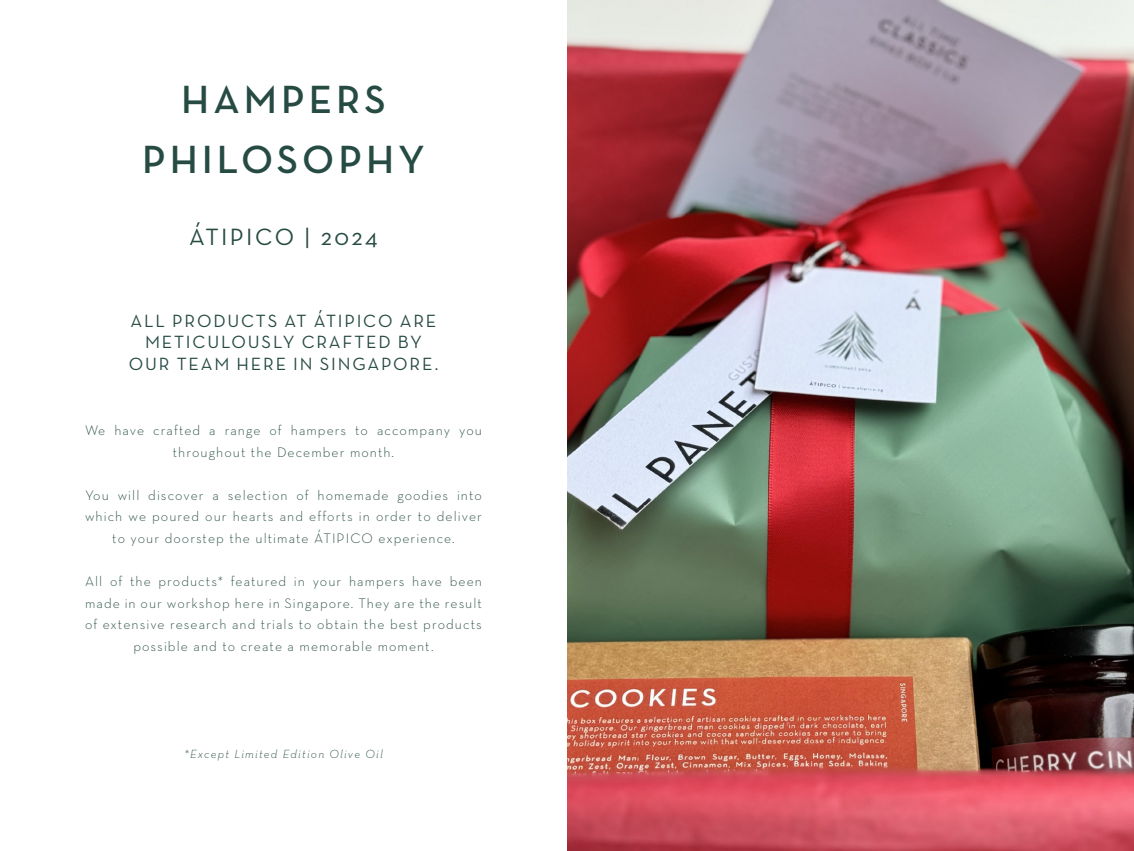
<style>
.page{position:relative;width:1134px;height:851px;background:#fff}
.page>*{position:absolute;margin:0;border:0;box-sizing:border-box;transform-origin:0 0}
.COVER_PAGE_TITLE{font:600 40px "Neutra Text";letter-spacing:.1em;color:#264b43}
.COVER_PAGE_SUBTITLE{font:24px "Neutra Text";letter-spacing:.1em;color:#264b43}
.MENU_DESCRIPTION{font:18px/21.6px "Neutra Text TF";letter-spacing:.1em;color:#264b43;text-align:center}
.LONG_TEXT{font:300 14px/21.6px "Neutra Text";letter-spacing:.075em;color:#264b43;text-align:center}
.LONG_TEXT-2{font:italic 300 12px "Neutra Text";letter-spacing:.1em;color:#264b43}
</style>
<div class="page">
<img style="left:567px;top:0;width:567px;height:850px">
<p class="COVER_PAGE_TITLE" style="left:181px;top:75px;width:206px">HAMPERS</p>
<p class="COVER_PAGE_TITLE" style="left:142px;top:135px;width:284px">PHILOSOPHY</p>
<p class="COVER_PAGE_SUBTITLE" style="left:189px;top:222px;width:190px">ÁTIPICO | 2024</p>
<p class="MENU_DESCRIPTION" style="left:131px;top:309px;width:307px">ALL PRODUCTS AT ÁTIPICO ARE<br>METICULOUSLY CRAFTED BY</p>
<p class="MENU_DESCRIPTION" style="left:129px;top:353px;width:311px">OUR TEAM HERE IN SINGAPORE.</p>
<p class="LONG_TEXT" style="left:85px;top:419px;width:398px">We have crafted a range of hampers to accompany you throughout the December month.</p>
<p class="LONG_TEXT" style="left:85px;top:484px;width:398px">You will discover a selection of homemade goodies into which we poured our hearts and efforts in order to deliver to your doorstep the ultimate ÁTIPICO experience.</p>
<p class="LONG_TEXT" style="left:85px;top:570px;width:398px">All of the products* featured in your hampers have been made in our workshop here in Singapore. They are the result of extensive research and trials to obtain the best products possible and to create a memorable moment.</p>
<p class="LONG_TEXT-2" style="left:184px;top:746px;width:200px">*Except Limited Edition Olive Oil</p>
</div>
